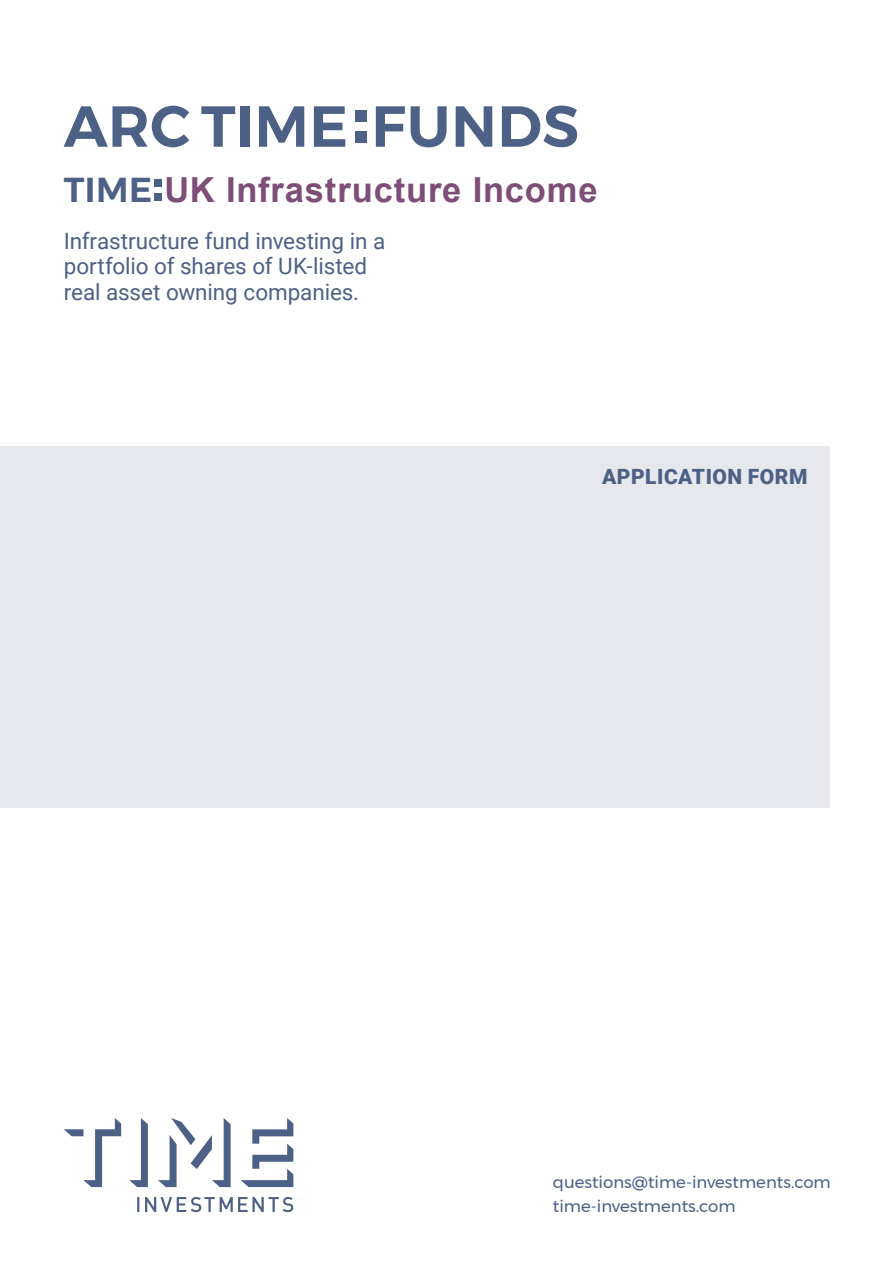
<style>
.page{position:relative;width:893px;height:1263px;background:#fff}
.page>*{position:absolute;margin:0;border:0;box-sizing:border-box;transform-origin:0 0}
.t1{font:600 57.75px "Montserrat";letter-spacing:.01em;color:#4d6187}
.t2{font:700 34.5px "Arial";letter-spacing:.025em;color:#7e4d78}
.t3{font:22.5px/25.5px "Roboto";letter-spacing:-.005em;color:#4d6187}
.Cover_-_Subhead{font:900 21px "Roboto";letter-spacing:.025em;color:#4d6187}
.t4{font:16.5px/24px "Montserrat";color:#4d6187}
.s1{font-family:"Montserrat";font-weight:600;color:#4d6187}
</style>
<div class="page">
<svg style="left:64px;top:1118px;width:229px;height:94px"></svg>
<div style="left:356px;top:111px;width:11px;height:11px;background:#4d6187"></div>
<div style="left:356px;top:131px;width:11px;height:12px;background:#4d6187"></div>
<div style="left:155px;top:180px;width:7px;height:7px;background:#4d6187"></div>
<div style="left:155px;top:193px;width:7px;height:7px;background:#4d6187"></div>
<div style="left:0;top:446px;width:829px;height:362px;background:#e7e7ee"></div>
<p class="t1" style="left:64px;top:80px;width:517px">ARC TIME FUNDS</p>
<p class="t2" style="left:64px;top:167px;width:535px"><span class="s1">TIME</span> UK Infrastructure Income</p>
<p class="t3" style="left:64px;top:227px;width:323px">Infrastructure fund investing in a portfolio of shares of UK-listed real asset owning companies.</p>
<p class="Cover_-_Subhead" style="left:602px;top:461px;width:207px">APPLICATION FORM</p>
<p class="t4" style="left:553px;top:1170px;width:279px">questions@time-investments.com time-investments.com</p>
</div>
